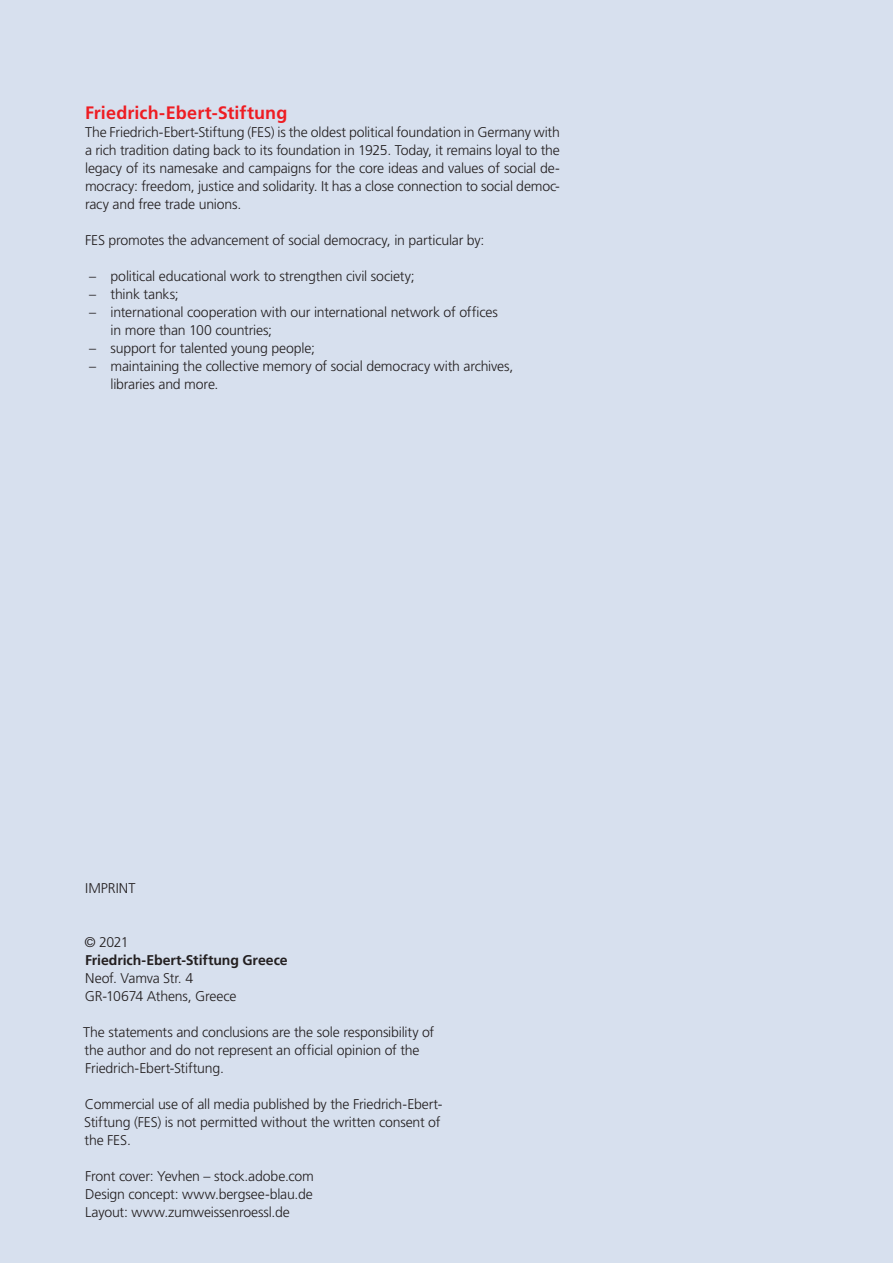
<style>
.page{position:relative;width:893px;height:1263px;background:#d7e0ee}
.page>*{position:absolute;margin:0;border:0;box-sizing:border-box;transform-origin:0 0}
.H8_B____HKS13__-_Bol{font:700 18px "Frutiger";letter-spacing:.01em;color:#ee1d23}
.FT_Blocksatz{font:300 14.1px/18px "Frutiger";letter-spacing:-.015em;color:#231f20}
.FT_Linksbündig{font:300 14.1px/18px "Frutiger";letter-spacing:-.015em;color:#231f20}
.FT_Aufzählung_Linksb{font:300 14.1px "Frutiger";letter-spacing:-.015em;color:#231f20}
.FT_Linksbündig-2{font:700 14.1px "Frutiger";letter-spacing:-.005em;color:#231f20}
.H6_Zwischenuebersc{font:300 14.1px "Frutiger";color:#231f20}
</style>
<div class="page">
<p class="H8_B____HKS13__-_Bol" style="left:85px;top:102px;width:204px">Friedrich-Ebert-Stiftung</p>
<p class="FT_Blocksatz" style="left:85px;top:123px;width:476px;text-align:justify">The Friedrich-Ebert-Stiftung (FES) is the oldest political foundation in Germany with a rich tradition dating back to its foundation in 1925. Today, it remains loyal to the legacy of its namesake and campaigns for the core ideas and values of social de&shy;mocracy: freedom, justice and solidarity. It has a close connection to social democ&shy;racy and free trade unions.</p>
<p class="FT_Aufzählung_Linksb" style="left:85px;top:232px;width:401px">FES promotes the advancement of social democracy, in particular by:</p>
<p class="FT_Blocksatz" style="left:89px;top:267px;width:327px">– political educational work to strengthen civil society;</p>
<p class="FT_Blocksatz" style="left:89px;top:285px;width:91px">– think tanks;</p>
<p class="FT_Blocksatz" style="left:111px;top:303px;width:389px;text-indent:-21px">– international cooperation with our international network of offices in more than 100 countries;</p>
<p class="FT_Blocksatz" style="left:89px;top:339px;width:227px">– support for talented young people;</p>
<p class="FT_Blocksatz" style="left:111px;top:357px;width:404px;text-indent:-21px">– maintaining the collective memory of social democracy with archives, libraries and more.</p>
<p class="H6_Zwischenuebersc" style="left:85px;top:880px;width:52px">IMPRINT</p>
<p class="FT_Linksbündig" style="left:84px;top:933px;width:46px">© 2021</p>
<p class="FT_Linksbündig-2" style="left:85px;top:952px;width:204px">Friedrich-Ebert-Stiftung Greece</p>
<p class="FT_Linksbündig" style="left:85px;top:969px;width:109px">Neof. Vamva Str. 4</p>
<p class="FT_Linksbündig" style="left:85px;top:987px;width:153px">GR-10674 Athens, Greece</p>
<p class="FT_Linksbündig" style="left:83px;top:1023px;width:353px">The statements and conclusions are the sole responsibility of the author and do not represent an official opinion of the<br>Friedrich-Ebert-Stiftung.</p>
<p class="FT_Linksbündig" style="left:84px;top:1095px;width:360px">Commercial use of all media published by the Friedrich-Ebert-<br>Stiftung (FES) is not permitted without the written consent of the FES.</p>
<p class="FT_Linksbündig" style="left:85px;top:1167px;width:230px">Front cover: Yevhen – stock.adobe.com</p>
<p class="FT_Linksbündig" style="left:85px;top:1185px;width:229px">Design concept: www.bergsee-blau.de</p>
<p class="FT_Linksbündig" style="left:85px;top:1203px;width:206px">Layout: www.zumweissenroessl.de</p>
</div>
